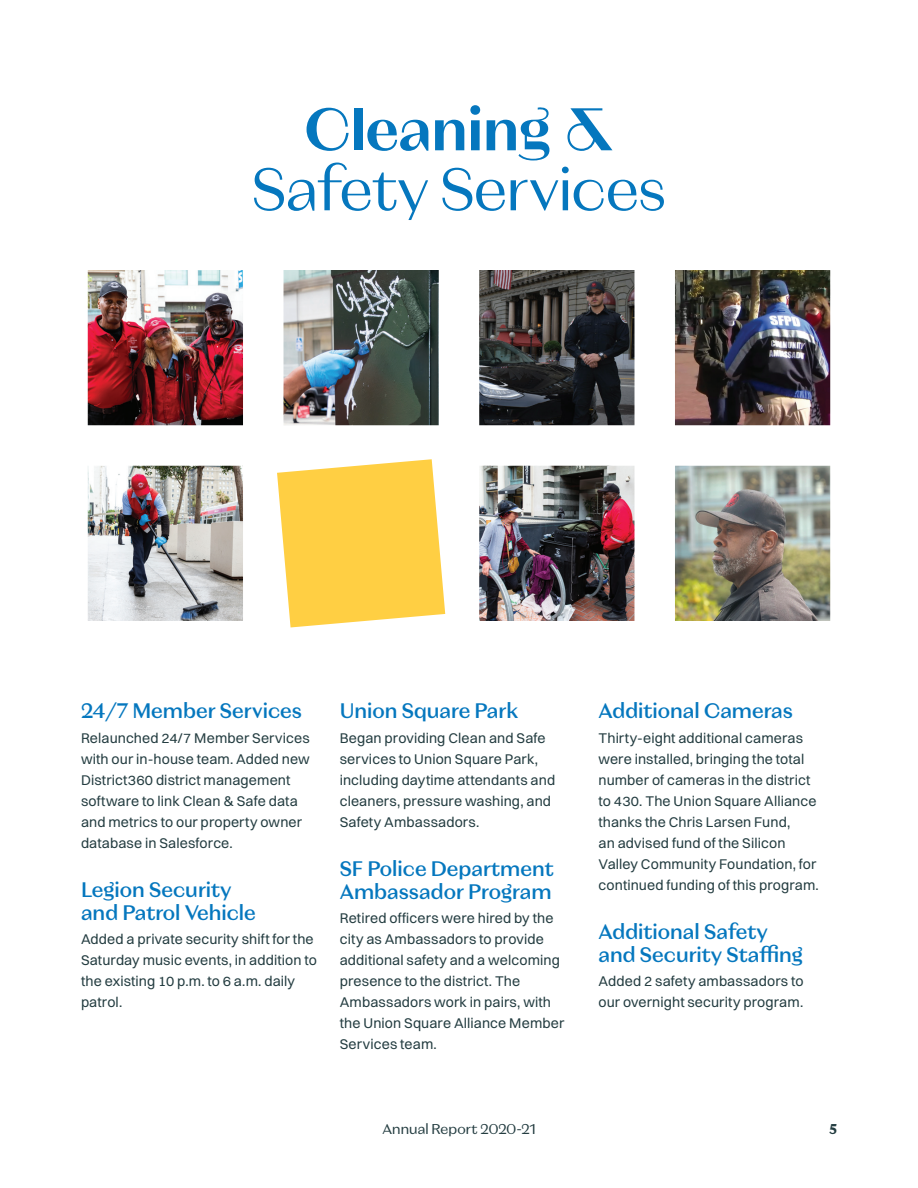
<style>
.page{position:relative;width:918px;height:1188px;background:#fff}
.page>*{position:absolute;margin:0;border:0;box-sizing:border-box;transform-origin:0 0}
.Header_2{font:60px/60px "Magnat Head";color:#0577be;text-align:center}
.Subhead_1{font:500 21px/22.5px "Magnat Text";color:#0577be}
.Body{font:14.25px/21px "Switzer";letter-spacing:.01em;color:#243d41}
.t1{font:14.25px "Magnat Text";letter-spacing:.01em;color:#243d41}
.t2{font:700 14.25px "Magnat Text";color:#243d41}
.s1{font-weight:600}
</style>
<div class="page">
<svg style="left:277px;top:459px;width:168px;height:168px;background:#ffd65e"></svg>
<img style="left:88px;top:466px;width:155px;height:155px">
<img style="left:88px;top:270px;width:155px;height:155px">
<img style="left:675px;top:466px;width:155px;height:155px">
<img style="left:675px;top:270px;width:155px;height:155px">
<img style="left:479px;top:466px;width:155px;height:155px">
<img style="left:479px;top:270px;width:155px;height:155px">
<img style="left:284px;top:270px;width:155px;height:155px">
<p class="Header_2" style="left:252px;top:99px;width:415px"><span class="s1">Cleaning &amp;<br></span>Safety Services</p>
<p class="Subhead_1" style="left:81px;top:699px;width:223px">24/7 Member Services</p>
<p class="Body" style="left:81px;top:727px;width:230px">Relaunched 24/7 Member Services with our in-house team. Added new<br>District360 district management software to link Clean &amp; Safe data and metrics to our property owner database in Salesforce.</p>
<p class="Subhead_1" style="left:81px;top:878px;width:176px">Legion Security and Patrol Vehicle</p>
<p class="Body" style="left:81px;top:929px;width:238px">Added a private security shift for the<br>Saturday music events, in addition to the existing 10 p.m. to 6 a.m. daily patrol.</p>
<p class="Subhead_1" style="left:340px;top:699px;width:180px">Union Square Park</p>
<p class="Body" style="left:340px;top:727px;width:217px">Began providing Clean and Safe services to Union Square Park, including daytime attendants and cleaners, pressure washing, and<br>Safety Ambassadors.</p>
<p class="Subhead_1" style="left:340px;top:857px;width:216px">SF Police Department<br>Ambassador Program</p>
<p class="Body" style="left:340px;top:908px;width:226px">Retired officers were hired by the city as Ambassadors to provide additional safety and a welcoming presence to the district. The<br>Ambassadors work in pairs, with the Union Square Alliance Member<br>Services team.</p>
<p class="Subhead_1" style="left:598px;top:699px;width:196px">Additional Cameras</p>
<p class="Body" style="left:598px;top:727px;width:222px">Thirty-eight additional cameras were installed, bringing the total number of cameras in the district to 430. The Union Square Alliance thanks the Chris Larsen Fund,<br>an advised fund of the Silicon Valley Community Foundation, for continued funding of this program.</p>
<p class="Subhead_1" style="left:598px;top:920px;width:206px">Additional Safety and Security Staffing</p>
<p class="Body" style="left:598px;top:971px;width:207px">Added 2 safety ambassadors to our overnight security program.</p>
<p class="t1" style="left:382px;top:1120px;width:155px">Annual Report 2020-21</p>
<p class="t2" style="left:829px;top:1120px;width:9px">5</p>
</div>
